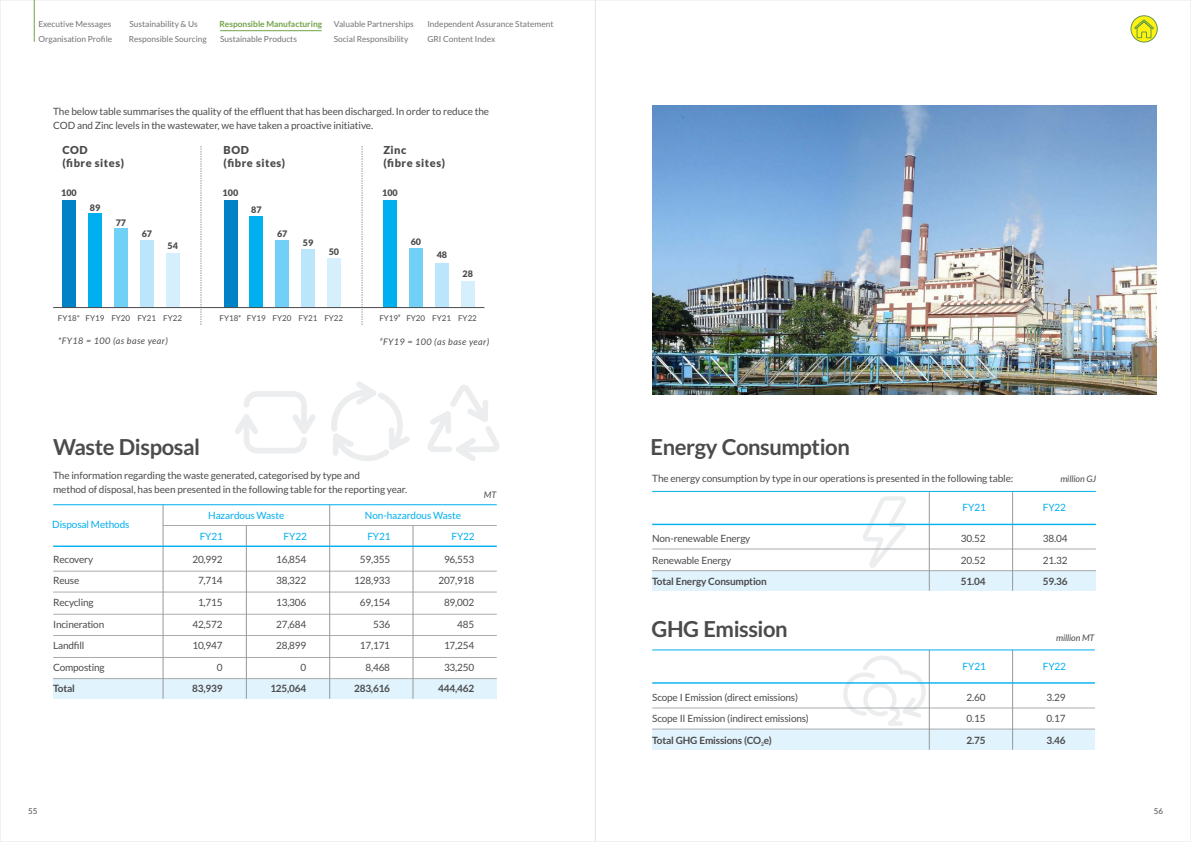
<style>
.page{position:relative;width:1191px;height:842px;background:#fff}
.page>*{position:absolute;margin:0;border:0;box-sizing:border-box;transform-origin:0 0}
.t1{font:700 22px "Lato";letter-spacing:-.02em;color:#4b4b4d}
.t2{font:900 11px/13.2px "Lato";letter-spacing:.05em;color:#4b4b4d}
.t3{font:10px/21.6px "Lato";letter-spacing:-.01em;color:#4b4b4d}
.t4{font:700 10px "Lato";letter-spacing:-.015em;color:#4b4b4d}
.t5{font:10px "Lato";letter-spacing:-.01em;color:#00afef}
.t6{font:italic 9px "Lato";letter-spacing:.05em;color:#4b4b4d}
.t7{font:900 9px "Lato";color:#4b4b4d}
.t8{font:italic 9px "Lato";letter-spacing:-.01em;color:#4b4b4d}
.t9{font:8.4px/14.5px "Lato";color:#727376}
.t10{font:700 8.4px "Lato";color:#71a348}
.t11{font:8px "Lato";color:#4b4b4d}
.t12{font:700 5px "Lato";color:#4b4b4d}
.t13{font:italic 4.5px "Lato";color:#4b4b4d}
.t14{font:4px "Lato";color:#4b4b4d}
</style>
<div class="page">
<div style="left:53px;top:679px;width:444px;height:20px;background:#e1f3fc"></div>
<hr style="left:53px;top:678px;width:444px;height:1px;background:#a9abae">
<hr style="left:53px;top:571px;width:444px;height:1px;background:#a9abae">
<hr style="left:53px;top:592px;width:444px;height:1px;background:#a9abae">
<hr style="left:53px;top:614px;width:444px;height:1px;background:#a9abae">
<hr style="left:53px;top:635px;width:444px;height:1px;background:#a9abae">
<hr style="left:53px;top:657px;width:444px;height:1px;background:#a9abae">
<hr style="left:163px;top:525px;width:334px;height:1px;background:#a9abae">
<div style="left:652px;top:571px;width:443px;height:20px;background:#e1f3fc"></div>
<div style="left:652px;top:729px;width:443px;height:20px;background:#e1f3fc"></div>
<svg style="left:837px;top:656px;width:91px;height:70px"></svg>
<svg style="left:859px;top:496px;width:51px;height:72px"></svg>
<hr style="left:652px;top:549px;width:443px;height:1px;background:#a9abae">
<hr style="left:652px;top:570px;width:443px;height:1px;background:#a9abae">
<hr style="left:929px;top:491px;width:1px;height:100px;background:#96989a">
<hr style="left:1012px;top:491px;width:1px;height:100px;background:#96989a">
<hr style="left:652px;top:708px;width:443px;height:1px;background:#a9abae">
<hr style="left:652px;top:729px;width:443px;height:1px;background:#a9abae">
<hr style="left:929px;top:650px;width:1px;height:100px;background:#96989a">
<hr style="left:1012px;top:650px;width:1px;height:100px;background:#96989a">
<hr style="left:652px;top:491px;width:443px;height:1px;background:#00afef">
<hr style="left:652px;top:524px;width:443px;height:1px;background:#00afef">
<hr style="left:652px;top:650px;width:443px;height:1px;background:#00afef">
<hr style="left:652px;top:682px;width:443px;height:2px;background:#00afef">
<svg style="left:235px;top:391px;width:81px;height:62px"></svg>
<svg style="left:331px;top:382px;width:79px;height:79px"></svg>
<svg style="left:428px;top:385px;width:72px;height:76px"></svg>
<hr style="left:163px;top:505px;width:1px;height:194px;background:#96989a">
<hr style="left:246px;top:526px;width:1px;height:173px;background:#96989a">
<hr style="left:329px;top:505px;width:1px;height:194px;background:#96989a">
<hr style="left:413px;top:526px;width:1px;height:173px;background:#96989a">
<img style="left:652px;top:106px;width:505px;height:288px">
<svg style="left:201px;top:146px;width:1px;height:179px"></svg>
<div style="left:88px;top:213px;width:14px;height:94px;background:#00afef"></div>
<div style="left:114px;top:228px;width:14px;height:79px;background:#71d0f6"></div>
<div style="left:63px;top:200px;width:13px;height:107px;background:#0082c6"></div>
<div style="left:140px;top:240px;width:13px;height:67px;background:#bae5fa"></div>
<div style="left:166px;top:253px;width:13px;height:54px;background:#d5effc"></div>
<div style="left:250px;top:216px;width:13px;height:91px;background:#00afef"></div>
<div style="left:276px;top:240px;width:13px;height:67px;background:#71d0f6"></div>
<div style="left:224px;top:200px;width:13px;height:107px;background:#0082c6"></div>
<div style="left:301px;top:249px;width:14px;height:58px;background:#bae5fa"></div>
<div style="left:327px;top:258px;width:13px;height:49px;background:#d5effc"></div>
<div style="left:409px;top:248px;width:13px;height:59px;background:#71d0f6"></div>
<div style="left:383px;top:200px;width:14px;height:107px;background:#00afef"></div>
<div style="left:435px;top:263px;width:13px;height:44px;background:#bae5fa"></div>
<div style="left:461px;top:281px;width:13px;height:26px;background:#d5effc"></div>
<svg style="left:362px;top:146px;width:1px;height:179px"></svg>
<hr style="left:53px;top:307px;width:431px;height:1px;background:#4b4b4d">
<hr style="left:53px;top:504px;width:444px;height:1px;background:#00afef">
<hr style="left:53px;top:545px;width:444px;height:2px;background:#00afef">
<svg style="left:1130px;top:15px;width:27px;height:27px"></svg>
<svg style="left:1134px;top:19px;width:20px;height:20px"></svg>
<hr style="left:220px;top:30px;width:102px;height:1px;background:#71a348">
<hr style="left:34px;top:0;width:1px;height:42px;background:#71a348">
<p class="t10" style="left:219px;top:20px;width:104px">Responsible Manufacturing</p>
<p class="t9" style="left:220px;top:32px;width:78px">Sustainable Products</p>
<p class="t9" style="left:38px;top:17px;width:74px">Executive Messages</p>
<p class="t9" style="left:129px;top:17px;width:79px">Sustainability &amp; Us<br>Responsible Sourcing</p>
<p class="t9" style="left:334px;top:17px;width:82px">Valuable Partnerships<br>Social Responsibility</p>
<p class="t9" style="left:38px;top:32px;width:75px">Organisation Profile</p>
<p class="t9" style="left:427px;top:17px;width:128px">Independent Assurance Statement<br>GRI Content Index</p>
<p class="t3" style="left:53px;top:106px;width:437px;line-height:13.8px">The below table summarises the quality of the effluent that has been discharged. In order to reduce the<br>COD and Zinc levels in the wastewater, we have taken a proactive initiative.</p>
<p class="t2" style="left:62px;top:144px;width:63px">COD<br>(fibre sites)</p>
<p class="t2" style="left:383px;top:144px;width:63px">Zinc<br>(fibre sites)</p>
<p class="t2" style="left:224px;top:144px;width:63px">BOD<br>(fibre sites)</p>
<p class="t7" style="left:61px;top:189px;width:17px">100</p>
<p class="t7" style="left:223px;top:189px;width:17px">100</p>
<p class="t7" style="left:382px;top:189px;width:17px">100</p>
<p class="t7" style="left:90px;top:203px;width:12px">89</p>
<p class="t7" style="left:251px;top:206px;width:12px">87</p>
<p class="t7" style="left:116px;top:218px;width:12px">77</p>
<p class="t7" style="left:142px;top:229px;width:12px">67</p>
<p class="t7" style="left:168px;top:242px;width:12px">54</p>
<p class="t7" style="left:277px;top:229px;width:12px">67</p>
<p class="t7" style="left:303px;top:239px;width:12px">59</p>
<p class="t7" style="left:329px;top:248px;width:12px">50</p>
<p class="t7" style="left:411px;top:238px;width:12px">60</p>
<p class="t7" style="left:437px;top:251px;width:12px">48</p>
<p class="t7" style="left:462px;top:270px;width:12px">28</p>
<p class="t11" style="left:58px;top:315px;width:24px">FY18*</p>
<p class="t11" style="left:85px;top:315px;width:46px">FY19 FY20</p>
<p class="t11" style="left:137px;top:315px;width:20px">FY21</p>
<p class="t11" style="left:163px;top:315px;width:20px">FY22</p>
<p class="t11" style="left:219px;top:315px;width:24px">FY18*</p>
<p class="t11" style="left:247px;top:315px;width:46px">FY19 FY20</p>
<p class="t11" style="left:298px;top:315px;width:20px">FY21</p>
<p class="t11" style="left:324px;top:315px;width:20px">FY22</p>
<p class="t14" style="left:398px;top:314px;width:4px">#</p>
<p class="t11" style="left:379px;top:315px;width:20px">FY19</p>
<p class="t11" style="left:406px;top:315px;width:20px">FY20</p>
<p class="t11" style="left:432px;top:315px;width:20px">FY21</p>
<p class="t11" style="left:458px;top:315px;width:20px">FY22</p>
<p class="t6" style="left:58px;top:337px;width:111px">*FY18 = 100 (as base year)</p>
<p class="t13" style="left:380px;top:337px;width:4px">#</p>
<p class="t6" style="left:383px;top:338px;width:108px">FY19 = 100 (as base year)</p>
<h1 class="t1" style="left:53px;top:437px;width:148px">Waste Disposal</h1>
<p class="t3" style="left:53px;top:469px;width:356px;line-height:13.8px">The information regarding the waste generated, categorised by type and<br>method of disposal, has been presented in the following table for the reporting year.</p>
<p class="t5" style="left:208px;top:511px;width:78px">Hazardous Waste</p>
<p class="t5" style="left:365px;top:511px;width:97px">Non-hazardous Waste</p>
<p class="t5" style="left:52px;top:520px;width:79px">Disposal Methods</p>
<p class="t3" style="left:354px;top:549px;width:37px;text-align:right">59,355<br>128,933<br>69,154<br>536<br>17,171<br>8,468</p>
<p class="t4" style="left:354px;top:684px;width:38px">283,616</p>
<p class="t5" style="left:200px;top:531px;width:25px">FY21</p>
<p class="t5" style="left:283px;top:531px;width:25px">FY22</p>
<p class="t5" style="left:367px;top:531px;width:25px">FY21</p>
<p class="t5" style="left:451px;top:531px;width:25px">FY22</p>
<p class="t3" style="left:276px;top:549px;width:32px;text-align:right">16,854<br>38,322<br>13,306<br>27,684<br>28,899<br>0</p>
<p class="t4" style="left:270px;top:684px;width:38px">125,064</p>
<p class="t3" style="left:192px;top:549px;width:32px;text-align:right">20,992<br>7,714<br>1,715<br>42,572<br>10,947<br>0</p>
<p class="t4" style="left:192px;top:684px;width:32px">83,939</p>
<p class="t3" style="left:438px;top:549px;width:37px;text-align:right">96,553<br>207,918<br>89,002<br>485<br>17,254<br>33,250</p>
<p class="t4" style="left:438px;top:684px;width:38px">444,462</p>
<p class="t3" style="left:53px;top:549px;width:53px">Recovery<br>Reuse<br>Recycling<br>Incineration<br>Landfill<br>Composting</p>
<p class="t4" style="left:53px;top:684px;width:23px">Total</p>
<p class="t6" style="left:484px;top:491px;width:14px">MT</p>
<h1 class="t1" style="left:650px;top:437px;width:201px">Energy Consumption</h1>
<p class="t3" style="left:652px;top:468px;width:363px">The energy consumption by type in our operations is presented in the following table:</p>
<p class="t3" style="left:652px;top:528px;width:100px">Non-renewable Energy<br>Renewable Energy</p>
<p class="t4" style="left:652px;top:577px;width:116px">Total Energy Consumption</p>
<h1 class="t1" style="left:651px;top:620px;width:138px">GHG Emission</h1>
<p class="t3" style="left:652px;top:687px;width:158px">Scope I Emission (direct emissions)<br>Scope II Emission (indirect emissions)</p>
<p class="t4" style="left:652px;top:736px;width:121px">Total GHG Emissions (CO e)</p>
<p class="t12" style="left:761px;top:742px;width:4px">2</p>
<p class="t5" style="left:962px;top:503px;width:25px">FY21</p>
<p class="t3" style="left:961px;top:528px;width:26px">30.52<br>20.52</p>
<p class="t4" style="left:960px;top:577px;width:26px">51.04</p>
<p class="t5" style="left:962px;top:662px;width:25px">FY21</p>
<p class="t3" style="left:966px;top:687px;width:20px">2.60<br>0.15</p>
<p class="t4" style="left:966px;top:736px;width:21px">2.75</p>
<p class="t8" style="left:1060px;top:475px;width:37px">million GJ</p>
<p class="t5" style="left:1042px;top:503px;width:25px">FY22</p>
<p class="t3" style="left:1043px;top:528px;width:26px">38.04<br>21.32</p>
<p class="t4" style="left:1042px;top:577px;width:26px">59.36</p>
<p class="t8" style="left:1056px;top:633px;width:40px">million MT</p>
<p class="t5" style="left:1042px;top:662px;width:25px">FY22</p>
<p class="t3" style="left:1046px;top:687px;width:20px">3.29<br>0.17</p>
<p class="t4" style="left:1046px;top:736px;width:21px">3.46</p>
<p class="t11" style="left:28px;top:807px;width:11px">55</p>
<p class="t11" style="left:1153px;top:807px;width:11px">56</p>
</div>
